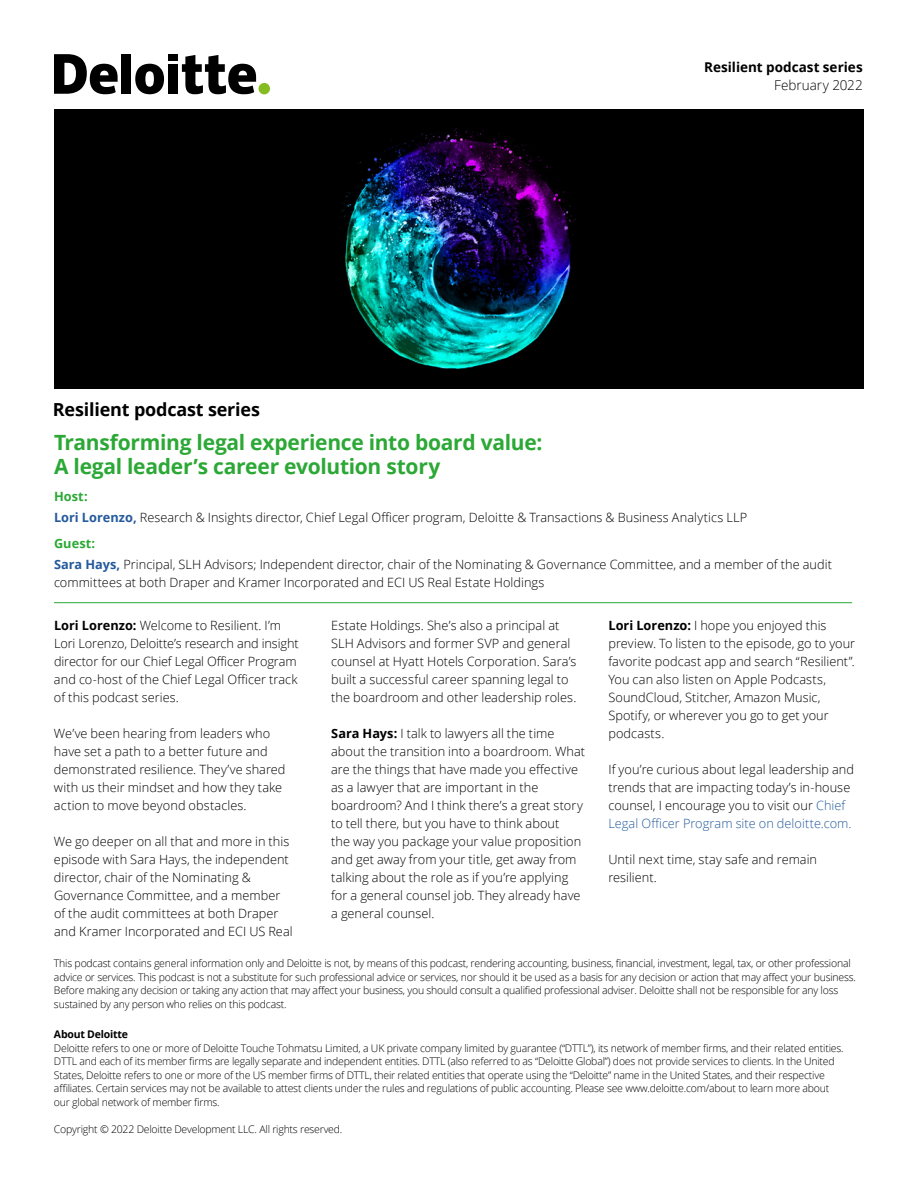
<style>
.page{position:relative;width:918px;height:1188px;background:#fff}
.page>*{position:absolute;margin:0;border:0;box-sizing:border-box;transform-origin:0 0}
.t1{font:700 21px/24px "Open Sans";letter-spacing:-.015em;color:#2ba835}
.t2{font:700 18px "Open Sans";letter-spacing:-.01em;color:#000}
.t3{font:700 13.5px "Open Sans";letter-spacing:.005em;color:#000}
.t4{font:300 13.5px "Open Sans";color:#000}
.t5{font:300 12.75px/18px "Open Sans";letter-spacing:.005em;color:#000}
.t6{font:300 10.5px/13.5px "Open Sans";letter-spacing:-.02em;color:#000}
.t7{font:700 10.5px "Open Sans";letter-spacing:-.02em;color:#000}
.s1{font-weight:700;color:#2ba835}
.s2{font-weight:700;color:#245a9c}
.s3{font-weight:700}
.s4{color:#245a9c}
</style>
<div class="page">
<div style="left:259px;top:83px;width:11px;height:11px;background:#85bc22;border-radius:50%"></div>
<div style="left:121px;top:54px;width:10px;height:40px;background:#000"></div>
<svg style="left:135px;top:64px;width:29px;height:30px"></svg>
<div style="left:168px;top:64px;width:10px;height:30px;background:#000"></div>
<div style="left:168px;top:54px;width:10px;height:7px;background:#000"></div>
<svg style="left:182px;top:55px;width:74px;height:39px"></svg>
<svg style="left:54px;top:54px;width:64px;height:40px"></svg>
<hr style="left:54px;top:602px;width:798px;height:1px;background:#2ba835">
<div style="left:54px;top:109px;width:810px;height:279px;background:#000"></div>
<img style="left:341px;top:128px;width:235px;height:241px">
<h2 class="t2" style="left:53px;top:397px;width:209px">Resilient podcast series</h2>
<p class="t3" style="left:704px;top:58px;width:160px">Resilient podcast series</p>
<p class="t4" style="left:774px;top:76px;width:90px">February 2022</p>
<h1 class="t1" style="left:54px;top:430px;width:490px">Transforming legal experience into board value:<br>A legal leader’s career evolution story</h1>
<p class="t5" style="left:54px;top:485px;width:695px;line-height:21px"><span class="s1">Host:<br></span><span class="s2">Lori Lorenzo,</span> Research &amp; Insights director, Chief Legal Officer program, Deloitte &amp; Transactions &amp; Business Analytics LLP</p>
<p class="t5" style="left:54px;top:532px;width:780px;line-height:21px"><span class="s1">Guest:<br></span><span class="s2">Sara Hays,</span> Principal, SLH Advisors; Independent director, chair of the Nominating &amp; Governance Committee, and a member of the audit</p>
<p class="t5" style="left:54px;top:573px;width:492px">committees at both Draper and Kramer Incorporated and ECI US Real Estate Holdings</p>
<p class="t5" style="left:54px;top:616px;width:246px"><span class="s3">Lori Lorenzo:</span> Welcome to Resilient. I’m Lori Lorenzo, Deloitte’s research and insight director for our Chief Legal Officer Program and co-host of the Chief Legal Officer track of this podcast series.</p>
<p class="t5" style="left:54px;top:724px;width:233px">We’ve been hearing from leaders who have set a path to a better future and demonstrated resilience. They’ve shared with us their mindset and how they take action to move beyond obstacles.</p>
<p class="t5" style="left:54px;top:832px;width:240px">We go deeper on all that and more in this episode with Sara Hays, the independent director, chair of the Nominating &amp; Governance Committee, and a member of the audit committees at both Draper and Kramer Incorporated and ECI US Real</p>
<p class="t5" style="left:331px;top:616px;width:247px">Estate Holdings. She’s also a principal at SLH Advisors and former SVP and general counsel at Hyatt Hotels Corporation. Sara’s built a successful career spanning legal to the boardroom and other leadership roles.</p>
<p class="t5" style="left:331px;top:724px;width:256px"><span class="s3">Sara Hays:</span> I talk to lawyers all the time about the transition into a boardroom. What are the things that have made you effective as a lawyer that are important in the boardroom? And I think there’s a great story to tell there, but you have to think about<br>the way you package your value proposition and get away from your title, get away from talking about the role as if you’re applying for a general counsel job. They already have a general counsel.</p>
<p class="t5" style="left:608px;top:616px;width:248px"><span class="s3">Lori Lorenzo:</span> I hope you enjoyed this preview. To listen to the episode, go to your favorite podcast app and search “Resilient”.<br>You can also listen on Apple Podcasts, SoundCloud, Stitcher, Amazon Music, Spotify, or wherever you go to get your podcasts.</p>
<p class="t5" style="left:608px;top:760px;width:247px">If you’re curious about legal leadership and trends that are impacting today’s in-house counsel, I encourage you to visit our <span class="s4">Chief Legal Officer Program site on deloitte.com.</span></p>
<p class="t5" style="left:608px;top:850px;width:210px">Until next time, stay safe and remain resilient.</p>
<p class="t6" style="left:54px;top:956px;width:803px">This podcast contains general information only and Deloitte is not, by means of this podcast, rendering accounting, business, financial, investment, legal, tax, or other professional advice or services. This podcast is not a substitute for such professional advice or services, nor should it be used as a basis for any decision or action that may affect your business.<br>Before making any decision or taking any action that may affect your business, you should consult a qualified professional adviser. Deloitte shall not be responsible for any loss sustained by any person who relies on this podcast.</p>
<p class="t7" style="left:54px;top:1027px;width:76px">About Deloitte</p>
<p class="t6" style="left:54px;top:1041px;width:791px">Deloitte refers to one or more of Deloitte Touche Tohmatsu Limited, a UK private company limited by guarantee (“DTTL”), its network of member firms, and their related entities.<br>DTTL and each of its member firms are legally separate and independent entities. DTTL (also referred to as “Deloitte Global”) does not provide services to clients. In the United States, Deloitte refers to one or more of the US member firms of DTTL, their related entities that operate using the “Deloitte” name in the United States, and their respective affiliates. Certain services may not be available to attest clients under the rules and regulations of public accounting. Please see www.deloitte.com/about to learn more about our global network of member firms.</p>
<p class="t6" style="left:54px;top:1122px;width:290px">Copyright © 2022 Deloitte Development LLC. All rights reserved.</p>
</div>
